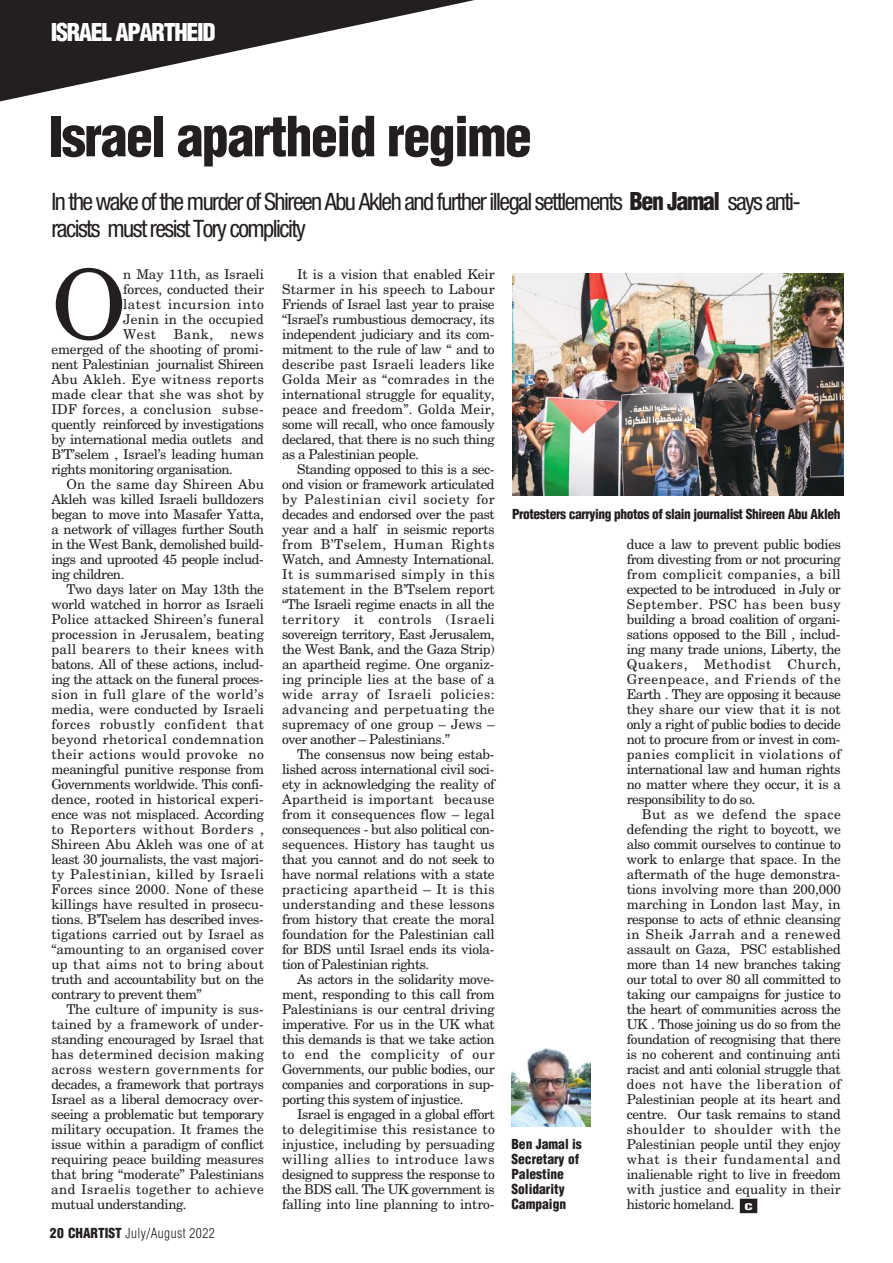
<style>
.page{position:relative;width:893px;height:1263px;background:#fff}
.page>*{position:absolute;margin:0;border:0;box-sizing:border-box;transform-origin:0 0}
.t1{font:96.6px "New Century Schlbk LT Std";color:#241f1f}
.t2{font:900 condensed 54px "Helvetica LT Std";letter-spacing:-.03em;color:#241f1f}
.t3{font:condensed 24px/27px "Helvetica Neue LT Std";letter-spacing:-.065em;color:#241f1f}
.t4{font:900 condensed 24px "Helvetica";letter-spacing:-.055em;color:#fff}
.t5{font:13.5px/15px "New Century Schlbk LT Std";letter-spacing:-.035em;color:#241f1f;text-align:justify}
.t6{font:900 condensed 13.5px "Helvetica";letter-spacing:-.03em;color:#241f1f}
.t7{font:900 condensed 13.5px/15px "Helvetica";color:#241f1f}
.t8{font:300 condensed 13.5px "Helvetica";letter-spacing:.03em;color:#241f1f}
.t9{font:900 condensed 9px "Helvetica";color:#fff;scale:1.67 1}
.s1{font-family:"Helvetica";font-weight:900}
.s2{font-family:"Helvetica LT Std";font-weight:900}
</style>
<div class="page">
<svg style="left:0;top:0;width:475px;height:102px"></svg>
<div style="left:740px;top:1199px;width:17px;height:14px;background:#241f1f"></div>
<img style="left:513px;top:273px;width:330px;height:223px">
<img style="left:511px;top:1048px;width:79px;height:79px">
<h3 class="t4" style="left:51px;top:18px;width:166px">ISRAEL APARTHEID</h3>
<h2 class="t2" style="left:48px;top:116px;width:485px">Israel apartheid regime</h2>
<h3 class="t3" style="left:51px;top:190px;width:751px">In the wake of the murder of Shireen Abu Akleh and further illegal settlements <span class="s1">Ben Jamal</span> says anti&shy;racists must resist Tory complicity</h3>
<h1 class="t1" style="left:51px;top:269px;width:77px">O</h1>
<p class="t5" style="left:123px;top:268px;width:142px">n May 11th, as Israeli forces, conducted their latest incursion into Jenin in the occupied West</p>
<p class="t5" style="left:174px;top:328px;width:41px">Bank,</p>
<p class="t5" style="left:51px;top:328px;width:214px;text-indent:179px">news emerged of the shooting of promi&shy;nent Palestinian journalist Shireen Abu Akleh. Eye witness reports made clear that she was shot by IDF forces, a conclusion subse&shy;quently reinforced by investigations by international media outlets and B’T’selem , Israel’s leading human rights monitoring organisation.</p>
<p class="t5" style="left:51px;top:478px;width:214px;text-indent:15px">On the same day Shireen Abu Akleh was killed Israeli bulldozers began to move into Masafer Yatta, a network of villages further South in the West Bank, demolished build&shy;ings and uprooted 45 people includ&shy;ing children.</p>
<p class="t5" style="left:51px;top:583px;width:214px;text-indent:15px">Two days later on May 13th the world watched in horror as Israeli Police attacked Shireen’s funeral procession in Jerusalem, beating pall bearers to their knees with batons. All of these actions, includ&shy;ing the attack on the funeral proces&shy;sion in full glare of the world’s media, were conducted by Israeli forces robustly confident that beyond rhetorical condemnation their actions would provoke no meaningful punitive response from Governments worldwide. This confi&shy;dence, rooted in historical experi&shy;ence was not misplaced. According to Reporters without Borders , Shireen Abu Akleh was one of at least 30 journalists, the vast majori&shy;ty Palestinian, killed by Israeli Forces since 2000. None of these killings have resulted in prosecu&shy;tions. B’Tselem has described inves&shy;tigations carried out by Israel as “amounting to an organised cover up that aims not to bring about truth and accountability but on the contrary to prevent them”</p>
<p class="t5" style="left:51px;top:1003px;width:214px;text-indent:15px">The culture of impunity is sus&shy;tained by a framework of under&shy;standing encouraged by Israel that has determined decision making across western governments for decades, a framework that portrays Israel as a liberal democracy over&shy;seeing a problematic but temporary military occupation. It frames the issue within a paradigm of conflict requiring peace building measures that bring “moderate” Palestinians and Israelis together to achieve mutual understanding.</p>
<p class="t8" style="left:50px;top:1225px;width:166px"><span class="s2">20 CHARTIST</span> July/August 2022</p>
<p class="t5" style="left:282px;top:268px;width:214px;text-indent:15px">It is a vision that enabled Keir Starmer in his speech to Labour Friends of Israel last year to praise “Israel’s rumbustious democracy, its independent judiciary and its com&shy;mitment to the rule of law “ and to describe past Israeli leaders like Golda Meir as “comrades in the international struggle for equality, peace and freedom”. Golda Meir, some will recall, who once famously declared, that there is no such thing as a Palestinian people.</p>
<p class="t5" style="left:282px;top:463px;width:214px;text-indent:15px">Standing opposed to this is a sec&shy;ond vision or framework articulated by Palestinian civil society for decades and endorsed over the past year and a half in seismic reports from B’Tselem, Human Rights Watch, and Amnesty International.<br>It is summarised simply in this statement in the B’Tselem report “The Israeli regime enacts in all the territory it controls (Israeli sovereign territory, East Jerusalem, the West Bank, and the Gaza Strip) an apartheid regime. One organiz&shy;ing principle lies at the base of a wide array of Israeli policies: advancing and perpetuating the supremacy of one group – Jews – over another – Palestinians.”</p>
<p class="t5" style="left:282px;top:748px;width:214px;text-indent:15px">The consensus now being estab&shy;lished across international civil soci&shy;ety in acknowledging the reality of Apartheid is important because from it consequences flow – legal consequences - but also political con&shy;sequences. History has taught us that you cannot and do not seek to have normal relations with a state practicing apartheid – It is this understanding and these lessons from history that create the moral foundation for the Palestinian call for BDS until Israel ends its viola&shy;tion of Palestinian rights.</p>
<p class="t5" style="left:282px;top:973px;width:214px;text-indent:15px">As actors in the solidarity move&shy;ment, responding to this call from Palestinians is our central driving imperative. For us in the UK what this demands is that we take action to end the complicity of our Governments, our public bodies, our companies and corporations in sup&shy;porting this system of injustice.</p>
<p class="t5" style="left:282px;top:1108px;width:214px;text-indent:15px">Israel is engaged in a global effort to delegitimise this resistance to injustice, including by persuading willing allies to introduce laws designed to suppress the response to the BDS call. The UK government is falling into line planning to intro-</p>
<p class="t6" style="left:512px;top:506px;width:330px">Protesters carrying photos of slain journalist Shireen Abu Akleh</p>
<p class="t7" style="left:511px;top:1137px;width:72px">Ben Jamal is<br>Secretary of<br>Palestine<br>Solidarity<br>Campaign</p>
<p class="t5" style="left:627px;top:538px;width:216px">duce a law to prevent public bodies from divesting from or not procuring from complicit companies, a bill expected to be introduced in July or September. PSC has been busy building a broad coalition of organi&shy;sations opposed to the Bill , includ&shy;ing many trade unions, Liberty, the Quakers, Methodist Church, Greenpeace, and Friends of the Earth . They are opposing it because they share our view that it is not only a right of public bodies to decide not to procure from or invest in com&shy;panies complicit in violations of international law and human rights no matter where they occur, it is a responsibility to do so.</p>
<p class="t5" style="left:627px;top:808px;width:216px;text-indent:15px">But as we defend the space defending the right to boycott, we also commit ourselves to continue to work to enlarge that space. In the aftermath of the huge demonstra&shy;tions involving more than 200,000 marching in London last May, in response to acts of ethnic cleansing in Sheik Jarrah and a renewed assault on Gaza, PSC established more than 14 new branches taking our total to over 80 all committed to taking our campaigns for justice to the heart of communities across the UK . Those joining us do so from the foundation of recognising that there is no coherent and continuing anti racist and anti colonial struggle that does not have the liberation of Palestinian people at its heart and centre. Our task remains to stand shoulder to shoulder with the Palestinian people until they enjoy what is their fundamental and inalienable right to live in freedom with justice and equality in their historic homeland.</p>
<p class="t9" style="left:744px;top:1201px;width:6px">C</p>
</div>
